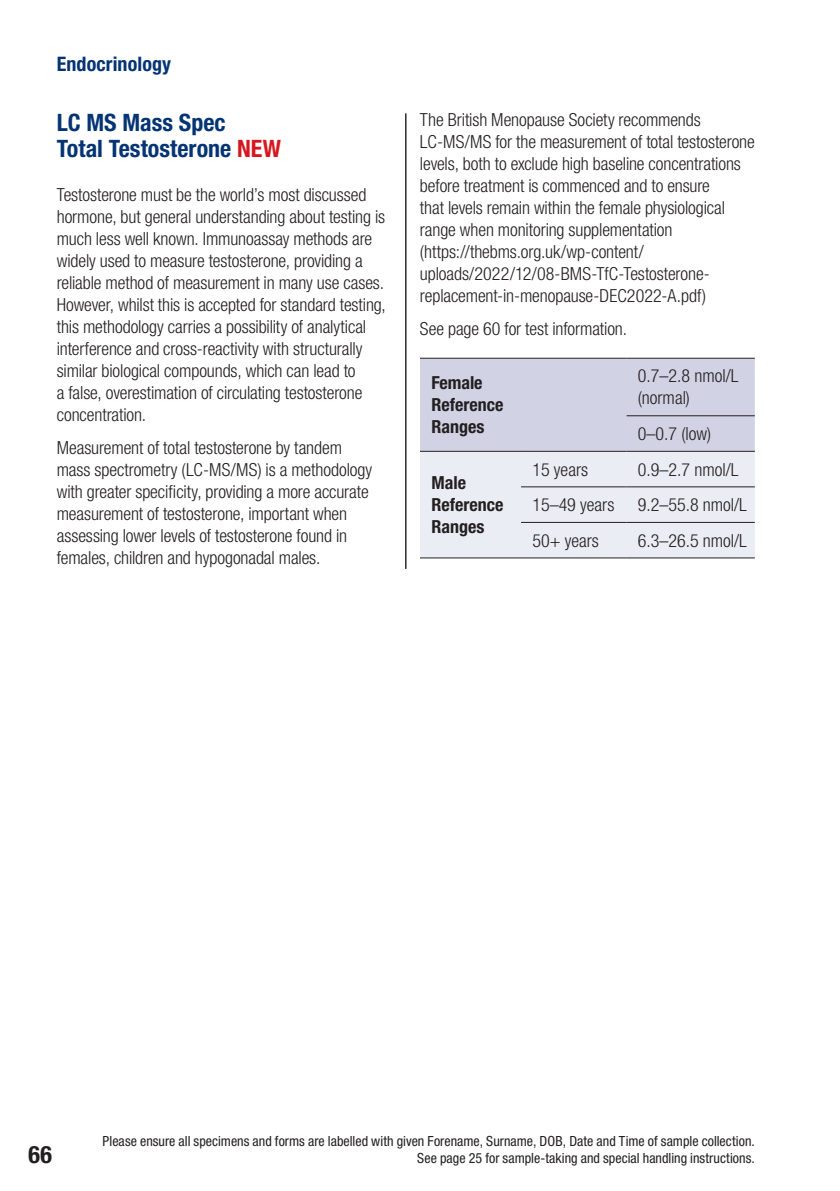
<style>
.page{position:relative;width:840px;height:1191px;background:#fff}
.page>*{position:absolute;margin:0;border:0;box-sizing:border-box;transform-origin:0 0}
.t1{font:700 condensed 24px/26px "Helvetica Neue LT Std";color:#053474}
.t2{font:700 condensed 24px "Helvetica Neue LT Std";color:#231f20}
.t3{font:700 condensed 20px "Helvetica Neue LT Std";letter-spacing:.005em;color:#053474}
.t4{font:300 condensed 18px/22px "Helvetica Neue LT Std";letter-spacing:-.005em;color:#231f20}
.t5{font:700 condensed 18px/22px "Helvetica Neue LT Std";color:#231f20}
.t6{font:condensed 14px "Helvetica Neue LT Std";letter-spacing:.005em;color:#231f20}
.s1{color:#d7171f}
</style>
<div class="page">
<svg style="left:420px;top:359px;width:334px;height:198px;background:#dee0eb"></svg>
<hr style="left:420px;top:358px;width:100px;height:1px;background:#231f20">
<hr style="left:520px;top:358px;width:106px;height:1px;background:#231f20">
<hr style="left:626px;top:358px;width:128px;height:1px;background:#231f20">
<hr style="left:626px;top:415px;width:128px;height:1px;background:#231f20">
<hr style="left:420px;top:451px;width:100px;height:1px;background:#231f20">
<hr style="left:520px;top:451px;width:106px;height:1px;background:#231f20">
<hr style="left:626px;top:451px;width:128px;height:1px;background:#231f20">
<hr style="left:520px;top:486px;width:106px;height:1px;background:#231f20">
<hr style="left:626px;top:486px;width:128px;height:1px;background:#231f20">
<hr style="left:520px;top:522px;width:106px;height:1px;background:#231f20">
<hr style="left:626px;top:522px;width:128px;height:1px;background:#231f20">
<hr style="left:420px;top:557px;width:100px;height:1px;background:#231f20">
<hr style="left:520px;top:557px;width:106px;height:1px;background:#231f20">
<hr style="left:626px;top:557px;width:128px;height:1px;background:#231f20">
<hr style="left:405px;top:113px;width:1px;height:456px;background:#231f20">
<p class="t3" style="left:57px;top:52px;width:116px">Endocrinology</p>
<h1 class="t1" style="left:57px;top:109px;width:226px">LC MS Mass Spec<br>Total Testosterone <span class="s1">NEW</span></h1>
<p class="t4" style="left:57px;top:183px;width:330px">Testosterone must be the world’s most discussed hormone, but general understanding about testing is much less well known. Immunoassay methods are widely used to measure testosterone, providing a reliable method of measurement in many use cases.<br>However, whilst this is accepted for standard testing, this methodology carries a possibility of analytical interference and cross-reactivity with structurally similar biological compounds, which can lead to<br>a false, overestimation of circulating testosterone concentration.</p>
<p class="t4" style="left:57px;top:436px;width:317px">Measurement of total testosterone by tandem mass spectrometry (LC-MS/MS) is a methodology with greater specificity, providing a more accurate measurement of testosterone, important when assessing lower levels of testosterone found in females, children and hypogonadal males.</p>
<p class="t4" style="left:420px;top:109px;width:336px">The British Menopause Society recommends LC-MS/MS for the measurement of total testosterone levels, both to exclude high baseline concentrations before treatment is commenced and to ensure<br>that levels remain within the female physiological range when monitoring supplementation (https://thebms.org.uk/wp-content/ uploads/2022/12/08-BMS-TfC-Testosterone&shy;replacement-in-menopause-DEC2022-A.pdf)</p>
<p class="t4" style="left:420px;top:318px;width:208px">See page 60 for test information.</p>
<p class="t5" style="left:431px;top:371px;width:73px">Female<br>Reference<br>Ranges</p>
<p class="t4" style="left:637px;top:365px;width:102px">0.7–2.8 nmol/L (normal)</p>
<p class="t4" style="left:637px;top:422px;width:75px">0–0.7 (low)</p>
<p class="t5" style="left:431px;top:471px;width:73px">Male<br>Reference<br>Ranges</p>
<p class="t4" style="left:532px;top:458px;width:57px">15 years</p>
<p class="t4" style="left:637px;top:458px;width:102px">0.9–2.7 nmol/L</p>
<p class="t4" style="left:532px;top:493px;width:83px">15–49 years</p>
<p class="t4" style="left:637px;top:493px;width:110px">9.2–55.8 nmol/L</p>
<p class="t4" style="left:532px;top:529px;width:68px">50+ years</p>
<p class="t4" style="left:637px;top:529px;width:110px">6.3–26.5 nmol/L</p>
<p class="t6" style="left:103px;top:1132px;width:653px">Please ensure all specimens and forms are labelled with given Forename, Surname, DOB, Date and Time of sample collection.</p>
<h1 class="t2" style="left:28px;top:1139px;width:25px">66</h1>
<p class="t6" style="left:417px;top:1149px;width:339px">See page 25 for sample-taking and special handling instructions.</p>
</div>
